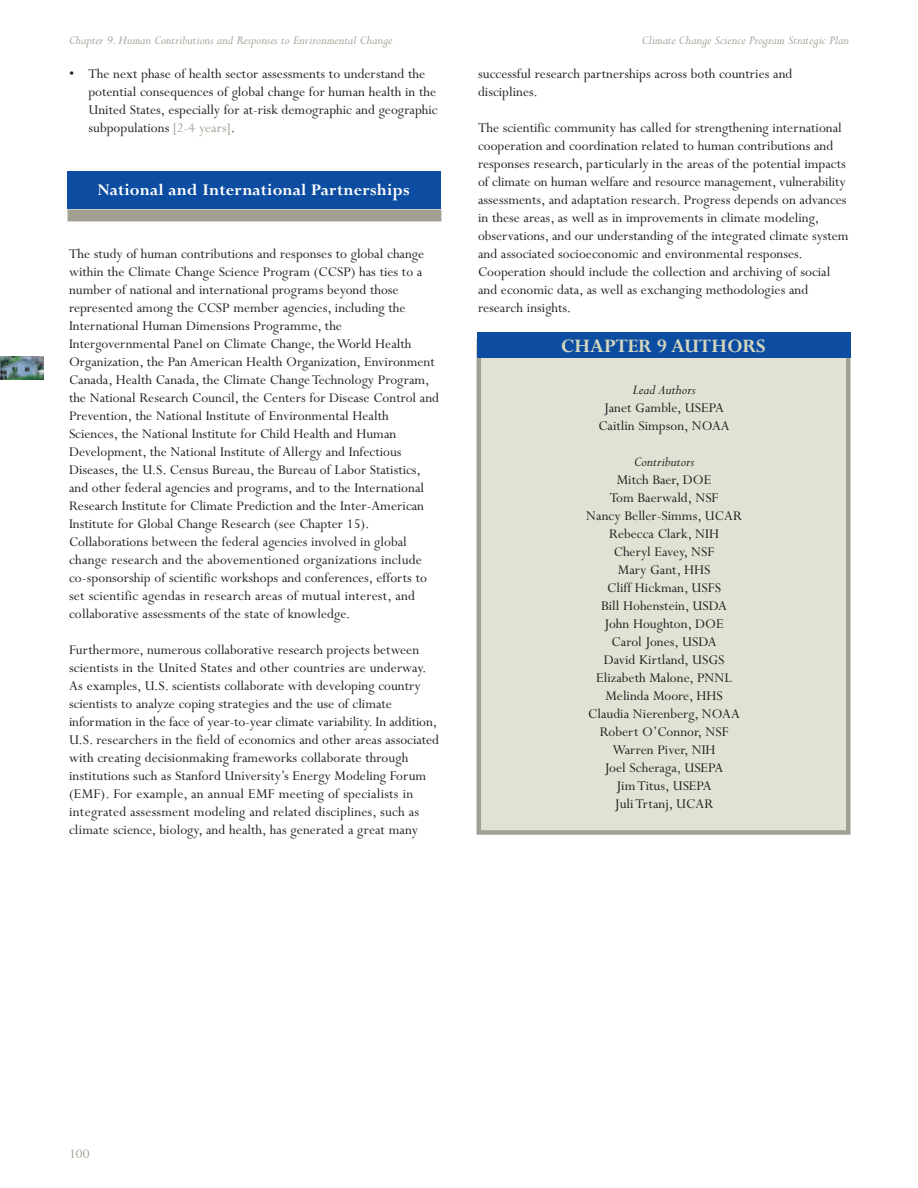
<style>
.page{position:relative;width:918px;height:1188px;background:#fff}
.page>*{position:absolute;margin:0;border:0;box-sizing:border-box;transform-origin:0 0}
.t1{font:700 21px "Perpetua";color:#d6d8bd}
.t2{font:700 18px "Perpetua";letter-spacing:.01em;color:#fff}
.t3{font:15px/18px "Perpetua";color:#231f20}
.t4{font:italic 15px "Perpetua";color:#231f20}
.t5{font:15px "Perpetua";color:#a2a093}
.t6{font:italic 13.5px "Perpetua";color:#a2a093}
.s1{color:#a2a093}
</style>
<div class="page">
<img style="left:0;top:356px;width:44px;height:24px">
<div style="left:68px;top:209px;width:373px;height:12px;background:#a2a093"></div>
<div style="left:68px;top:171px;width:373px;height:38px;background:#0d4da1"></div>
<div style="left:479px;top:341px;width:369px;height:491px;background:#dfe3d4"></div>
<div style="left:477px;top:339px;width:373px;height:496px;border:4px solid #a2a093"></div>
<div style="left:477px;top:333px;width:373px;height:25px;background:#0d4da1"></div>
<p class="t6" style="left:69px;top:35px;width:325px">Chapter 9.Human Contributions and Responses to Environmental Change</p>
<p class="t6" style="left:642px;top:35px;width:209px">Climate Change Science Program Strategic Plan</p>
<p class="t3" style="left:88px;top:67px;width:351px;text-indent:-19px">• The next phase of health sector assessments to understand the potential consequences of global change for human health in the United States, especially for at-risk demographic and geographic subpopulations <span class="s1">[2-4 years]</span>.</p>
<p class="t3" style="left:478px;top:67px;width:316px">successful research partnerships across both countries and disciplines.</p>
<p class="t3" style="left:478px;top:121px;width:372px">The scientific community has called for strengthening international cooperation and coordination related to human contributions and responses research, particularly in the areas of the potential impacts of climate on human welfare and resource management, vulnerability assessments, and adaptation research. Progress depends on advances in these areas, as well as in improvements in climate modeling, observations, and our understanding of the integrated climate system and associated socioeconomic and environmental responses.<br>Cooperation should include the collection and archiving of social and economic data, as well as exchanging methodologies and research insights.</p>
<p class="t2" style="left:98px;top:183px;width:313px">National and International Partnerships</p>
<p class="t3" style="left:69px;top:247px;width:372px">The study of human contributions and responses to global change within the Climate Change Science Program (CCSP) has ties to a number of national and international programs beyond those represented among the CCSP member agencies, including the International Human Dimensions Programme, the Intergovernmental Panel on Climate Change, the World Health Organization, the Pan American Health Organization, Environment Canada, Health Canada, the Climate Change Technology Program, the National Research Council, the Centers for Disease Control and Prevention, the National Institute of Environmental Health Sciences, the National Institute for Child Health and Human Development, the National Institute of Allergy and Infectious Diseases, the U.S. Census Bureau, the Bureau of Labor Statistics, and other federal agencies and programs, and to the International Research Institute for Climate Prediction and the Inter-American Institute for Global Change Research (see Chapter 15).<br>Collaborations between the federal agencies involved in global change research and the abovementioned organizations include co-sponsorship of scientific workshops and conferences, efforts to set scientific agendas in research areas of mutual interest, and collaborative assessments of the state of knowledge.</p>
<p class="t3" style="left:69px;top:643px;width:372px">Furthermore, numerous collaborative research projects between scientists in the United States and other countries are underway.<br>As examples, U.S. scientists collaborate with developing country scientists to analyze coping strategies and the use of climate information in the face of year-to-year climate variability. In addition, U.S. researchers in the field of economics and other areas associated with creating decisionmaking frameworks collaborate through institutions such as Stanford University’s Energy Modeling Forum (EMF). For example, an annual EMF meeting of specialists in integrated assessment modeling and related disciplines, such as climate science, biology, and health, has generated a great many</p>
<h1 class="t1" style="left:561px;top:338px;width:206px">CHAPTER 9 AUTHORS</h1>
<p class="t4" style="left:633px;top:385px;width:64px">Lead Authors</p>
<p class="t3" style="left:598px;top:400px;width:133px;text-align:center">Janet Gamble, USEPA<br>Caitlin Simpson, NOAA</p>
<p class="t4" style="left:634px;top:457px;width:62px">Contributors</p>
<p class="t3" style="left:586px;top:472px;width:157px;text-align:center">Mitch Baer, DOE<br>Tom Baerwald, NSF<br>Nancy Beller-Simms, UCAR<br>Rebecca Clark, NIH<br>Cheryl Eavey, NSF<br>Mary Gant, HHS<br>Cliff Hickman, USFS<br>Bill Hohenstein, USDA<br>John Houghton, DOE<br>Carol Jones, USDA<br>David Kirtland, USGS<br>Elizabeth Malone, PNNL<br>Melinda Moore, HHS<br>Claudia Nierenberg, NOAA<br>Robert O’Connor, NSF<br>Warren Piver, NIH<br>Joel Scheraga, USEPA<br>Jim Titus, USEPA<br>Juli Trtanj, UCAR</p>
<p class="t5" style="left:69px;top:1149px;width:22px">100</p>
</div>
